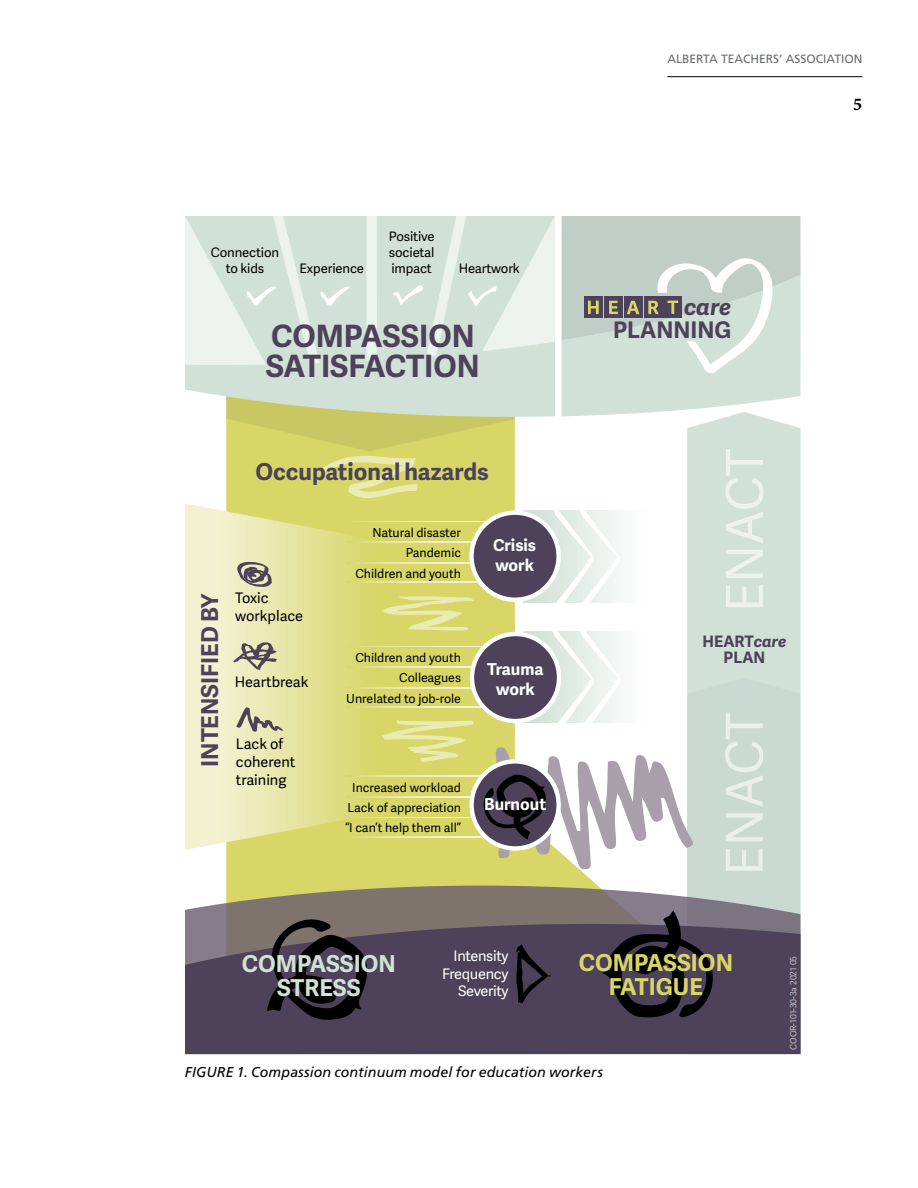
<style>
.page{position:relative;width:918px;height:1188px;background:#fff}
.page>*{position:absolute;margin:0;border:0;box-sizing:border-box;transform-origin:0 0}
.t1{font:700 30.75px "Adelle Sans";color:#4d4259}
.t2{font:700 23.25px "Adelle Sans";color:#4d4259}
.t3{font:700 23.25px/23.2px "Adelle Sans";color:#d7d666;text-align:center}
.t4{font:700 23.25px/23.2px "Adelle Sans";color:#d1e1d7;text-align:center}
.t5{font:700 22.95px "Adelle Sans";color:#4d4259}
.t6{font:italic 700 22.95px "Adelle Sans";color:#4d4259}
.t7{font:18px "Minion Pro Bold Capt";color:#000}
.t8{font:700 16.35px/19.6px "Adelle Sans";color:#fff;text-align:center}
.t9{font:700 15.75px/15.8px "Adelle Sans";color:#4d4259;text-align:center}
.t10{font:14.55px/18px "Adelle Sans";color:#000}
.t11{font:14.55px/17.4px "Adelle Sans";letter-spacing:-.02em;color:#fff;text-align:right}
.t12{font:italic 14.25px "Frutiger LT Std";letter-spacing:.005em;color:#000}
.t13{font:13.05px/16px "Adelle Sans";letter-spacing:-.01em;color:#000;text-align:center}
.t14{font:12.3px/20.4px "Adelle Sans";color:#000;text-align:right}
.t15{font:12px "Frutiger LT Std";color:#6a6c6c}
.t16{font:8.7px "Adelle Sans";color:#bfc0c1}
.s1{font-style:italic}
</style>
<div class="page">
<hr style="left:667px;top:76px;width:195px;height:1px;background:#000">
<svg style="left:226px;top:385px;width:340px;height:501px;background:#dad975"></svg>
<div style="left:687px;top:416px;width:114px;height:211px;background:#d1e1d7"></div>
<svg style="left:185px;top:504px;width:206px;height:346px;background:#e5e39e"></svg>
<svg style="left:237px;top:562px;width:35px;height:25px"></svg>
<svg style="left:233px;top:642px;width:45px;height:29px"></svg>
<svg style="left:236px;top:707px;width:48px;height:25px"></svg>
<svg style="left:524px;top:511px;width:28px;height:91px"></svg>
<svg style="left:346px;top:521px;width:142px;height:1px"></svg>
<svg style="left:347px;top:542px;width:124px;height:1px"></svg>
<svg style="left:346px;top:563px;width:124px;height:1px"></svg>
<svg style="left:346px;top:582px;width:135px;height:1px"></svg>
<svg style="left:346px;top:647px;width:142px;height:1px"></svg>
<svg style="left:346px;top:646px;width:136px;height:1px"></svg>
<svg style="left:347px;top:667px;width:124px;height:1px"></svg>
<svg style="left:346px;top:688px;width:125px;height:1px"></svg>
<svg style="left:346px;top:707px;width:136px;height:1px"></svg>
<svg style="left:346px;top:776px;width:136px;height:1px"></svg>
<svg style="left:347px;top:797px;width:141px;height:1px"></svg>
<svg style="left:347px;top:796px;width:123px;height:1px"></svg>
<svg style="left:346px;top:818px;width:142px;height:1px"></svg>
<svg style="left:346px;top:817px;width:125px;height:1px"></svg>
<svg style="left:346px;top:837px;width:142px;height:1px"></svg>
<svg style="left:346px;top:836px;width:136px;height:1px"></svg>
<svg style="left:472px;top:761px;width:87px;height:87px"></svg>
<svg style="left:552px;top:506px;width:68px;height:101px"></svg>
<div style="left:472px;top:513px;width:87px;height:87px;background:#4d4259;border-radius:50%"></div>
<div style="left:469px;top:510px;width:92px;height:92px;border:4px solid #fff;border-radius:50%"></div>
<svg style="left:472px;top:634px;width:87px;height:87px"></svg>
<svg style="left:382px;top:721px;width:92px;height:41px;background:#dddd81"></svg>
<svg style="left:382px;top:596px;width:92px;height:35px;background:#dedd82"></svg>
<svg style="left:185px;top:886px;width:297px;height:38px;background:#948c79"></svg>
<svg style="left:185px;top:924px;width:297px;height:130px;background:#53485c"></svg>
<svg style="left:267px;top:915px;width:100px;height:105px;background:#363038"></svg>
<svg style="left:726px;top:585px;width:37px;height:22px"></svg>
<svg style="left:726px;top:550px;width:37px;height:28px"></svg>
<svg style="left:725px;top:449px;width:39px;height:94px;background:#d8e5dd"></svg>
<svg style="left:562px;top:216px;width:239px;height:200px;background:#c9d6ce"></svg>
<svg style="left:482px;top:627px;width:319px;height:427px"></svg>
<svg style="left:185px;top:216px;width:370px;height:282px;background:#d9e2c3"></svg>
<p class="t13" style="left:211px;top:244px;width:70px">Connection to kids</p>
<p class="t13" style="left:300px;top:260px;width:66px">Experience</p>
<p class="t13" style="left:389px;top:228px;width:47px;text-align:justify">Positive societal impact</p>
<p class="t13" style="left:459px;top:260px;width:63px">Heartwork</p>
<p class="t15" style="left:667px;top:52px;width:196px">ALBERTA TEACHERS’ ASSOCIATION</p>
<h3 class="t7" style="left:853px;top:92px;width:11px">5</h3>
<h3 class="t6" style="left:684px;top:291px;width:49px">care</h3>
<h1 class="t1" style="left:271px;top:314px;width:205px">COMPASSION</h1>
<h3 class="t5" style="left:613px;top:313px;width:120px">PLANNING</h3>
<h1 class="t1" style="left:266px;top:343px;width:216px">SATISFACTION</h1>
<h2 class="t2" style="left:256px;top:455px;width:235px">Occupational hazards</h2>
<h2 class="t2" style="left:193px;top:767px;width:175px;rotate:-90deg">INTENSIFIED BY</h2>
<p class="t10" style="left:235px;top:588px;width:69px">Toxic workplace</p>
<p class="t10" style="left:235px;top:672px;width:75px">Heartbreak</p>
<p class="t10" style="left:236px;top:734px;width:61px">Lack of coherent training</p>
<p class="t14" style="left:355px;top:522px;width:107px">Natural disaster<br>Pandemic<br>Children and youth</p>
<h3 class="t8" style="left:493px;top:535px;width:45px;text-align:left">Crisis work</h3>
<p class="t14" style="left:346px;top:647px;width:116px">Children and youth<br>Colleagues<br>Unrelated to job-role</p>
<h3 class="t8" style="left:487px;top:659px;width:58px">Trauma work</h3>
<p class="t14" style="left:345px;top:777px;width:117px;text-align:center">Increased workload<br>Lack of appreciation “I can’t help them all”</p>
<h3 class="t8" style="left:484px;top:793px;width:63px">Burnout</h3>
<p class="t9" style="left:703px;top:633px;width:85px">HEART<span class="s1">care<br></span>PLAN</p>
<h2 class="t4" style="left:242px;top:951px;width:156px">COMPASSION<br>STRESS</h2>
<p class="t11" style="left:442px;top:947px;width:68px">Intensity<br>Frequency<br>Severity</p>
<p class="t16" style="left:787px;top:1050px;width:96px;rotate:-90deg">COOR-101-30-3a 2021 05</p>
<h2 class="t3" style="left:579px;top:950px;width:156px">COMPASSION<br>FATIGUE</h2>
<p class="t12" style="left:185px;top:1064px;width:419px">FIGURE 1. Compassion continuum model for education workers</p>
</div>
